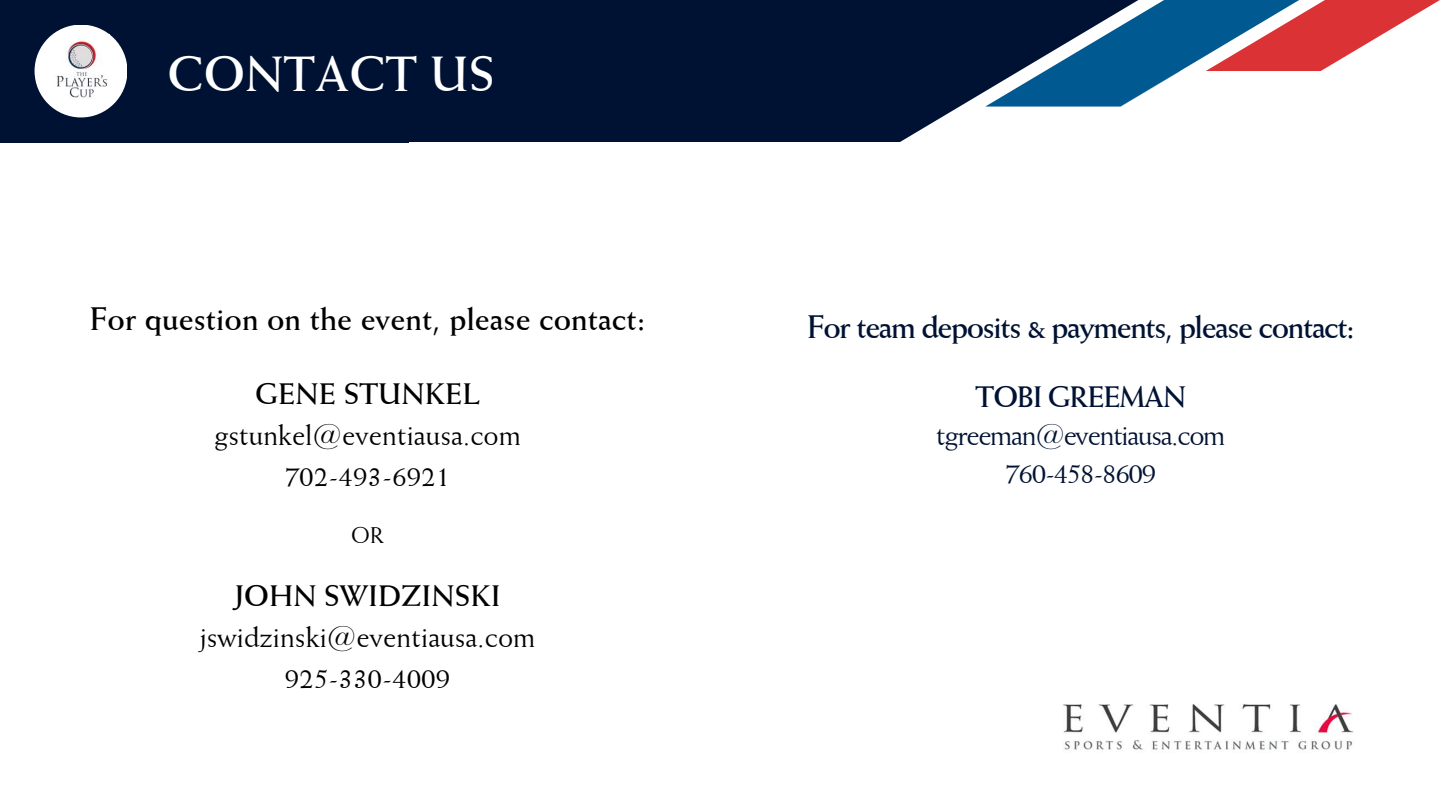
<style>
.page{position:relative;width:1440px;height:810px;background:#fff}
.page>*{position:absolute;margin:0;border:0;box-sizing:border-box;transform-origin:0 0}
.t1{font:700 50px "Weiss BT";color:#fff}
.t2{font:700 33px "Weiss BT";letter-spacing:-.045em;color:#001233}
.t3{font:700 33px "Weiss BT";color:#000}
.t4{font:30px/41.2px "Weiss BT";color:#000;text-align:center}
.t5{font:30px/38.2px "Weiss BT";letter-spacing:-.045em;color:#001233;text-align:center}
.t6{font:700 30px "Weiss BT";color:#000}
.t7{font:700 30px "Weiss BT";letter-spacing:-.045em;color:#001233}
.t8{font:23px "Weiss BT";color:#000}
</style>
<div class="page">
<div style="left:409px;top:0;width:576px;height:142px;background:#001233"></div>
<svg style="left:985px;top:0;width:455px;height:107px"></svg>
<div style="left:0;top:0;width:409px;height:142px;background:#001233"></div>
<div style="left:35px;top:25px;width:92px;height:92px;background:#fff;border-radius:50%"></div>
<img style="left:56px;top:38px;width:51px;height:60px">
<img style="left:1063px;top:704px;width:291px;height:46px">
<h1 class="t1" style="left:168px;top:43px;width:329px">CONTACT US</h1>
<p class="t3" style="left:90px;top:298px;width:557px">For question on the event, please contact:</p>
<p class="t6" style="left:255px;top:375px;width:226px">GENE STUNKEL</p>
<p class="t4" style="left:214px;top:414px;width:308px">gstunkel@eventiausa.com<br>702-493-6921</p>
<p class="t8" style="left:351px;top:521px;width:34px">OR</p>
<p class="t6" style="left:234px;top:577px;width:268px">JOHN SWIDZINSKI</p>
<p class="t4" style="left:200px;top:615px;width:337px">jswidzinski@eventiausa.com<br>925-330-4009</p>
<p class="t2" style="left:807px;top:307px;width:549px">For team deposits &amp; payments, please contact:</p>
<p class="t7" style="left:976px;top:378px;width:212px">TOBI GREEMAN</p>
<p class="t5" style="left:936px;top:415px;width:291px">tgreeman@eventiausa.com<br>760-458-8609</p>
</div>
